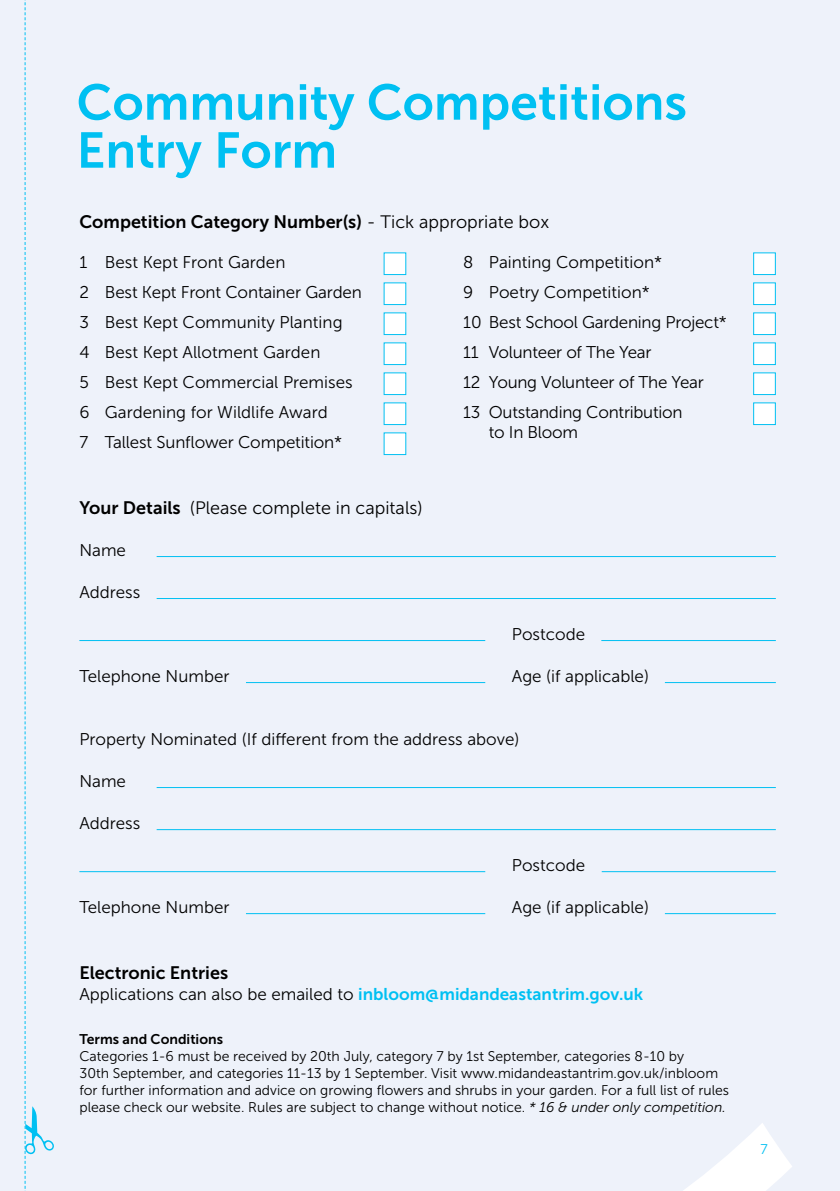
<style>
.page{position:relative;width:840px;height:1191px;background:#fff}
.page>*{position:absolute;margin:0;border:0;box-sizing:border-box;transform-origin:0 0}
.t1{font:50px/48px "Museo Sans 700";color:#00c0f2}
.t2{font:18px "Museo Sans 700";color:#000}
.t3{font:18px "Museo Sans 300";color:#000}
.t4{font:17px/30px "Museo Sans 300";color:#000}
.t5{font:17px "Museo Sans 700";color:#00c0f2}
.t6{font:14px/17px "Museo Sans 300";color:#000}
.t7{font:14px "Museo Sans 700";color:#000}
.t8{font:14px "Museo Sans 300";color:#00c0f2}
.s1{font-family:"Museo Sans 300"}
.s2{font-family:"Museo Sans 700"}
.s3{font-family:"Museo Sans 300";color:#000}
.s4{font-style:italic}
</style>
<div class="page">
<div style="left:0;top:0;width:839px;height:1191px;background:#eef2fa"></div>
<svg style="left:25px;top:0;width:29px;height:1191px"></svg>
<div style="left:383px;top:252px;width:23px;height:23px;background:#fff"></div>
<div style="left:383px;top:282px;width:23px;height:23px;background:#fff"></div>
<div style="left:383px;top:312px;width:23px;height:23px;background:#fff"></div>
<div style="left:383px;top:342px;width:23px;height:23px;background:#fff"></div>
<div style="left:383px;top:372px;width:23px;height:23px;background:#fff"></div>
<div style="left:383px;top:402px;width:23px;height:23px;background:#fff"></div>
<div style="left:383px;top:432px;width:23px;height:23px;background:#fff"></div>
<div style="left:752px;top:252px;width:23px;height:23px;background:#fff;border:1px solid #00c0f2"></div>
<div style="left:752px;top:282px;width:23px;height:23px;background:#fff;border:1px solid #00c0f2"></div>
<div style="left:752px;top:312px;width:23px;height:23px;background:#fff;border:1px solid #00c0f2"></div>
<div style="left:752px;top:342px;width:23px;height:23px;background:#fff;border:1px solid #00c0f2"></div>
<div style="left:752px;top:372px;width:23px;height:23px;background:#fff;border:1px solid #00c0f2"></div>
<div style="left:752px;top:402px;width:23px;height:23px;background:#fff;border:1px solid #00c0f2"></div>
<hr style="left:156px;top:556px;width:619px;height:1px;background:#00c0f2">
<hr style="left:156px;top:598px;width:619px;height:1px;background:#00c0f2">
<hr style="left:79px;top:640px;width:406px;height:1px;background:#00c0f2">
<hr style="left:601px;top:640px;width:174px;height:1px;background:#00c0f2">
<hr style="left:246px;top:682px;width:239px;height:1px;background:#00c0f2">
<hr style="left:664px;top:682px;width:111px;height:1px;background:#00c0f2">
<hr style="left:156px;top:787px;width:619px;height:1px;background:#00c0f2">
<hr style="left:156px;top:829px;width:619px;height:1px;background:#00c0f2">
<hr style="left:79px;top:871px;width:406px;height:1px;background:#00c0f2">
<hr style="left:601px;top:871px;width:174px;height:1px;background:#00c0f2">
<hr style="left:246px;top:913px;width:239px;height:1px;background:#00c0f2">
<hr style="left:664px;top:913px;width:111px;height:1px;background:#00c0f2">
<svg style="left:683px;top:1123px;width:109px;height:68px"></svg>
<h1 class="t1" style="left:77px;top:78px;width:611px">Community Competitions<br>Entry Form</h1>
<p class="t2" style="left:79px;top:211px;width:471px">Competition Category Number(s) <span class="s1">- Tick appropriate box</span></p>
<p class="t4" style="left:79px;top:247px;width:284px">1 Best Kept Front Garden<br>2 Best Kept Front Container Garden<br>3 Best Kept Community Planting<br>4 Best Kept Allotment Garden<br>5 Best Kept Commercial Premises<br>6 Gardening for Wildlife Award<br>7 Tallest Sunflower Competition*</p>
<p class="t4" style="left:463px;top:247px;width:265px">8 Painting Competition*<br>9 Poetry Competition*<br>10 Best School Gardening Project*<br>11 Volunteer of The Year<br>12 Young Volunteer of The Year<br>13 Outstanding Contribution</p>
<p class="t4" style="left:488px;top:417px;width:91px">to In Bloom</p>
<p class="t3" style="left:79px;top:498px;width:344px"><span class="s2">Your Details</span> (Please complete in capitals)</p>
<p class="t4" style="left:79px;top:535px;width:48px">Name</p>
<p class="t4" style="left:79px;top:577px;width:62px">Address</p>
<p class="t4" style="left:511px;top:619px;width:75px">Postcode</p>
<p class="t4" style="left:79px;top:661px;width:151px">Telephone Number</p>
<p class="t4" style="left:511px;top:661px;width:138px">Age (if applicable)</p>
<p class="t4" style="left:79px;top:724px;width:441px">Property Nominated (If different from the address above)</p>
<p class="t4" style="left:79px;top:766px;width:48px">Name</p>
<p class="t4" style="left:79px;top:808px;width:62px">Address</p>
<p class="t4" style="left:511px;top:850px;width:75px">Postcode</p>
<p class="t4" style="left:79px;top:892px;width:151px">Telephone Number</p>
<p class="t4" style="left:511px;top:892px;width:138px">Age (if applicable)</p>
<p class="t2" style="left:79px;top:963px;width:150px">Electronic Entries</p>
<p class="t5" style="left:79px;top:985px;width:565px"><span class="s3">Applications can also be emailed to</span> inbloom@midandeastantrim.gov.uk</p>
<p class="t7" style="left:79px;top:1031px;width:145px">Terms and Conditions</p>
<p class="t6" style="left:79px;top:1047px;width:650px">Categories 1-6 must be received by 20th July, category 7 by 1st September, categories 8-10 by<br>30th September, and categories 11-13 by 1 September. Visit www.midandeastantrim.gov.uk/inbloom for further information and advice on growing flowers and shrubs in your garden. For a full list of rules please check our website. Rules are subject to change without notice. <span class="s4">* 16 &amp; under only competition.</span></p>
<p class="t8" style="left:760px;top:1141px;width:9px">7</p>
</div>
